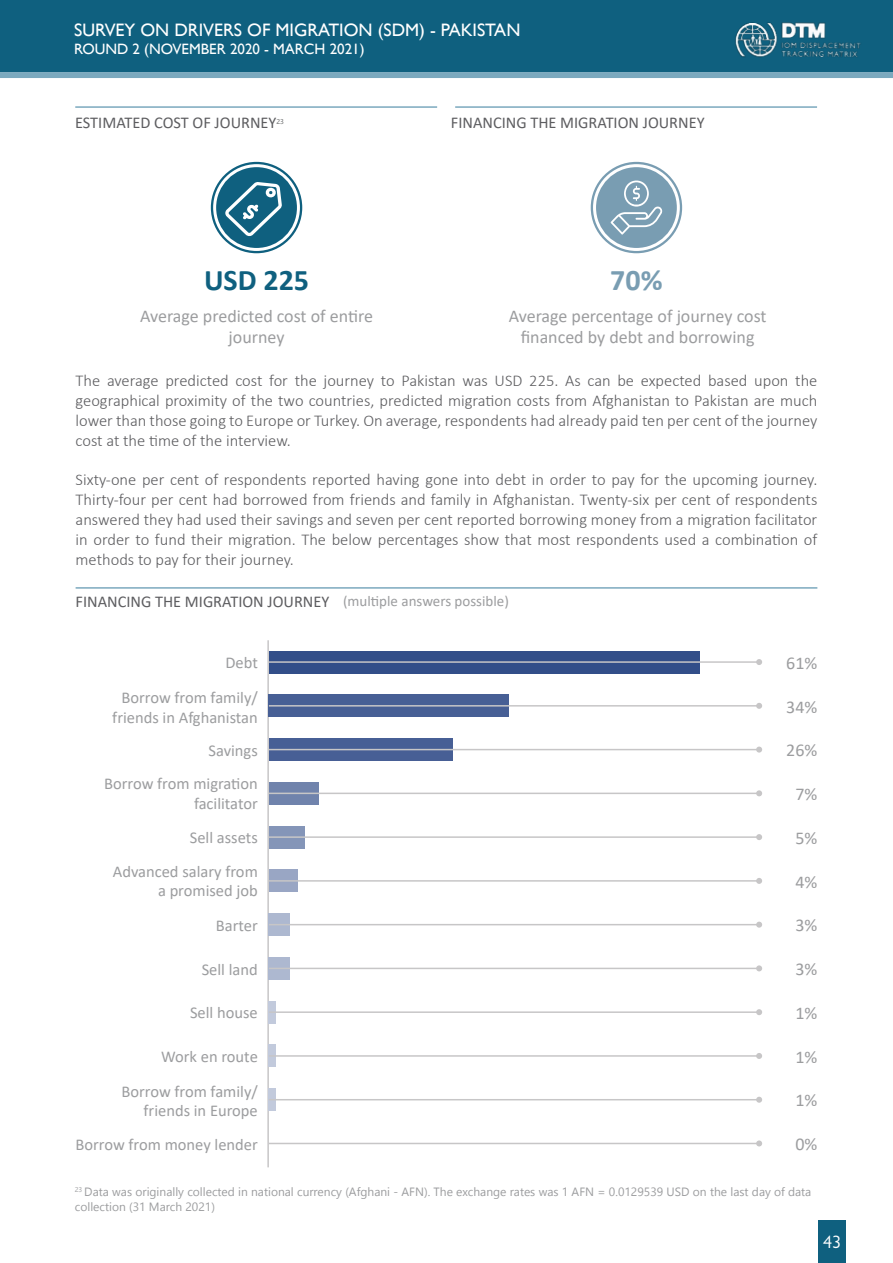
<style>
.page{position:relative;width:893px;height:1263px;background:#fff}
.page>*{position:absolute;margin:0;border:0;box-sizing:border-box;transform-origin:0 0}
.t1{font:700 30px "Calibri";color:#0f607f}
.t2{font:700 30px "Calibri";color:#799db2}
.t3{font:18px/21px "Calibri";color:#9c9d9f;text-align:center}
.t4{font:18px "Gill Sans";color:#fff}
.t5{font:18px "Gill Sans Nova";color:#fff}
.t6{font:300 16.5px/19.8px "Calibri";color:#5d5d60;text-align:justify}
.t7{font:16.5px/19.5px "Calibri";color:#9c9d9f;text-align:right}
.t8{font:16.5px "Calibri";color:#5d5d60}
.t9{font:15px "Gill Sans";color:#fff}
.t10{font:12px/15px "Nirmala UI";color:#9c9d9f}
.t11{font:7.05px "Nirmala UI";color:#5e6061}
.s1{font-size:15px;color:#9c9d9f}
</style>
<div class="page">
<div style="left:0;top:0;width:893px;height:72px;background:#0f607f"></div>
<div style="left:0;top:72px;width:893px;height:6px;background:#7ba9be"></div>
<div style="left:818px;top:1220px;width:28px;height:43px;background:#0f607f"></div>
<img style="left:735px;top:22px;width:126px;height:36px">
<hr style="left:76px;top:587px;width:741px;height:2px;background:#7ba9be">
<div style="left:217px;top:168px;width:79px;height:79px;background:#0f607f;border-radius:50%"></div>
<div style="left:216px;top:167px;width:81px;height:81px;border:2px solid #0f607f;border-radius:50%"></div>
<div style="left:211px;top:162px;width:91px;height:91px;border:2px solid #0f607f;border-radius:50%"></div>
<svg style="left:225px;top:182px;width:57px;height:55px"></svg>
<div style="left:597px;top:168px;width:79px;height:79px;background:#799db2;border-radius:50%"></div>
<div style="left:596px;top:167px;width:81px;height:81px;border:2px solid #799db2;border-radius:50%"></div>
<div style="left:591px;top:162px;width:91px;height:91px;border:2px solid #799db2;border-radius:50%"></div>
<svg style="left:611px;top:176px;width:52px;height:59px"></svg>
<hr style="left:75px;top:106px;width:362px;height:2px;background:#7ba9be">
<hr style="left:455px;top:106px;width:362px;height:2px;background:#7ba9be">
<hr style="left:267px;top:640px;width:2px;height:527px;background:#c7c6c7">
<div style="left:269px;top:651px;width:430px;height:22px;background:#324e89"></div>
<hr style="left:269px;top:661px;width:490px;height:2px;background:#c7c6c7">
<svg style="left:756px;top:659px;width:6px;height:6px"></svg>
<div style="left:269px;top:738px;width:183px;height:23px;background:#475f95"></div>
<hr style="left:269px;top:749px;width:490px;height:1px;background:#c7c6c7">
<svg style="left:756px;top:746px;width:6px;height:6px"></svg>
<div style="left:269px;top:694px;width:240px;height:23px;background:#475f95"></div>
<hr style="left:269px;top:705px;width:490px;height:1px;background:#c7c6c7">
<svg style="left:756px;top:703px;width:6px;height:6px"></svg>
<div style="left:269px;top:826px;width:35px;height:22px;background:#8495b8"></div>
<hr style="left:269px;top:836px;width:490px;height:2px;background:#c7c6c7">
<svg style="left:756px;top:834px;width:6px;height:6px"></svg>
<div style="left:269px;top:957px;width:21px;height:23px;background:#adb8d0"></div>
<hr style="left:269px;top:968px;width:490px;height:1px;background:#c7c6c7">
<svg style="left:756px;top:965px;width:6px;height:6px"></svg>
<div style="left:269px;top:913px;width:21px;height:23px;background:#adb8d0"></div>
<hr style="left:269px;top:924px;width:490px;height:1px;background:#c7c6c7">
<svg style="left:756px;top:922px;width:6px;height:6px"></svg>
<div style="left:269px;top:1001px;width:7px;height:22px;background:#c2cadc"></div>
<hr style="left:269px;top:1011px;width:490px;height:2px;background:#c7c6c7">
<svg style="left:756px;top:1009px;width:6px;height:6px"></svg>
<div style="left:269px;top:782px;width:49px;height:23px;background:#7083ac"></div>
<hr style="left:269px;top:793px;width:490px;height:1px;background:#c7c6c7">
<svg style="left:756px;top:790px;width:6px;height:6px"></svg>
<div style="left:269px;top:1045px;width:7px;height:22px;background:#c2cadc"></div>
<hr style="left:269px;top:1055px;width:490px;height:2px;background:#c7c6c7">
<svg style="left:756px;top:1053px;width:6px;height:6px"></svg>
<div style="left:269px;top:1088px;width:7px;height:23px;background:#c2cadc"></div>
<hr style="left:269px;top:1099px;width:490px;height:1px;background:#c7c6c7">
<svg style="left:756px;top:1097px;width:6px;height:6px"></svg>
<div style="left:269px;top:870px;width:28px;height:22px;background:#99a6c4"></div>
<hr style="left:269px;top:880px;width:490px;height:2px;background:#c7c6c7">
<svg style="left:756px;top:878px;width:6px;height:6px"></svg>
<hr style="left:269px;top:1143px;width:490px;height:1px;background:#c7c6c7">
<svg style="left:756px;top:1140px;width:6px;height:6px"></svg>
<p class="t4" style="left:74px;top:19px;width:448px">SURVEY ON DRIVERS OF MIGRATION (SDM) - PAKISTAN</p>
<p class="t9" style="left:74px;top:40px;width:292px">ROUND 2 (NOVEMBER 2020 - MARCH 2021)</p>
<p class="t8" style="left:75px;top:111px;width:203px">ESTIMATED COST OF JOURNEY</p>
<p class="t11" style="left:277px;top:116px;width:9px">23</p>
<p class="t8" style="left:451px;top:111px;width:255px">FINANCING THE MIGRATION JOURNEY</p>
<h1 class="t1" style="left:204px;top:259px;width:107px">USD 225</h1>
<h1 class="t2" style="left:610px;top:259px;width:54px">70%</h1>
<p class="t3" style="left:140px;top:305px;width:235px">Average predicted cost of entire journey</p>
<p class="t3" style="left:509px;top:305px;width:259px">Average percentage of journey cost financed by debt and borrowing</p>
<p class="t6" style="left:76px;top:371px;width:743px">The average predicted cost for the journey to Pakistan was USD 225. As can be expected based upon the geographical proximity of the two countries, predicted migration costs from Afghanistan to Pakistan are much lower than those going to Europe or Turkey. On average, respondents had already paid ten per cent of the journey cost at the time of the interview.</p>
<p class="t6" style="left:76px;top:470px;width:743px">Sixty-one per cent of respondents reported having gone into debt in order to pay for the upcoming journey.<br>Thirty-four per cent had borrowed from friends and family in Afghanistan. Twenty-six per cent of respondents answered they had used their savings and seven per cent reported borrowing money from a migration facilitator in order to fund their migration. The below percentages show that most respondents used a combination of methods to pay for their journey.</p>
<p class="t8" style="left:76px;top:590px;width:435px">FINANCING THE MIGRATION JOURNEY <span class="s1">(multiple answers possible)</span></p>
<p class="t7" style="left:225px;top:653px;width:34px">Debt</p>
<p class="t3" style="left:786px;top:652px;width:33px">61%</p>
<p class="t7" style="left:112px;top:687px;width:147px;text-align:center">Borrow from family/ friends in Afghanistan</p>
<p class="t3" style="left:786px;top:696px;width:33px">34%</p>
<p class="t7" style="left:209px;top:740px;width:51px">Savings</p>
<p class="t3" style="left:786px;top:739px;width:33px">26%</p>
<p class="t7" style="left:104px;top:773px;width:155px">Borrow from migration facilitator</p>
<p class="t3" style="left:795px;top:783px;width:23px">7%</p>
<p class="t7" style="left:190px;top:828px;width:70px">Sell assets</p>
<p class="t3" style="left:795px;top:827px;width:23px">5%</p>
<p class="t7" style="left:113px;top:861px;width:147px">Advanced salary from a promised job</p>
<p class="t3" style="left:795px;top:871px;width:23px">4%</p>
<p class="t7" style="left:216px;top:915px;width:43px">Barter</p>
<p class="t3" style="left:795px;top:914px;width:23px">3%</p>
<p class="t7" style="left:202px;top:959px;width:58px">Sell land</p>
<p class="t3" style="left:795px;top:958px;width:23px">3%</p>
<p class="t7" style="left:190px;top:1003px;width:69px">Sell house</p>
<p class="t3" style="left:795px;top:1002px;width:23px">1%</p>
<p class="t7" style="left:161px;top:1046px;width:98px">Work en route</p>
<p class="t3" style="left:795px;top:1046px;width:23px">1%</p>
<p class="t7" style="left:121px;top:1081px;width:138px">Borrow from family/ friends in Europe</p>
<p class="t3" style="left:795px;top:1089px;width:23px">1%</p>
<p class="t7" style="left:75px;top:1134px;width:184px">Borrow from money lender</p>
<p class="t3" style="left:795px;top:1133px;width:23px">0%</p>
<p class="t10" style="left:75px;top:1183px;width:738px"><sup>23</sup> Data was originally collected in national currency (Afghani - AFN). The exchange rates was 1 AFN = 0.0129539 USD on the last day of data collection (31 March 2021)</p>
<p class="t5" style="left:823px;top:1231px;width:19px">43</p>
</div>
